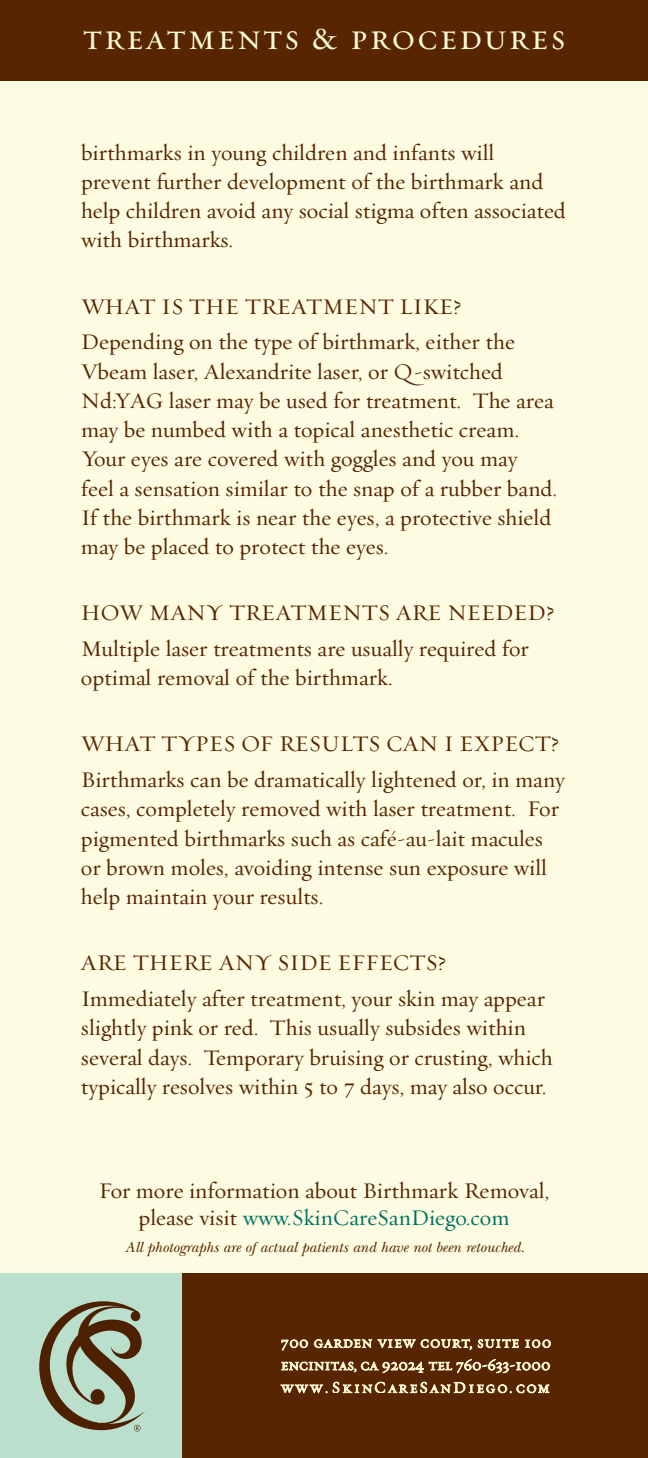
<style>
.page{position:relative;width:648px;height:1458px;background:#fff}
.page>*{position:absolute;margin:0;border:0;box-sizing:border-box;transform-origin:0 0}
.t1{font:36px "Requiem Text HTF Small Caps";letter-spacing:.05em;color:#fcf9d7}
.t2{font:22.5px/29.2px "Requiem Text HTF Roman";color:#572500}
.t3{font:22.5px "Requiem Text HTF Small Caps";color:#572500}
.t4{font:italic 15.3px "New Baskerville";color:#572500}
.s1{color:#007161}
</style>
<div class="page">
<div style="left:0;top:61px;width:648px;height:1235px;background:#fdfbe1"></div>
<div style="left:0;top:1274px;width:202px;height:184px;background:#bae0cd"></div>
<svg style="left:39px;top:1301px;width:106px;height:131px"></svg>
<div style="left:182px;top:1274px;width:466px;height:184px;background:#572500"></div>
<svg style="left:282px;top:1340px;width:26px;height:10px"></svg>
<svg style="left:314px;top:1340px;width:58px;height:8px"></svg>
<svg style="left:378px;top:1340px;width:37px;height:8px"></svg>
<svg style="left:421px;top:1339px;width:51px;height:10px"></svg>
<svg style="left:478px;top:1339px;width:41px;height:9px"></svg>
<svg style="left:525px;top:1340px;width:26px;height:8px"></svg>
<svg style="left:282px;top:1362px;width:141px;height:11px"></svg>
<svg style="left:429px;top:1359px;width:121px;height:14px"></svg>
<svg style="left:281px;top:1385px;width:46px;height:8px"></svg>
<svg style="left:333px;top:1382px;width:216px;height:11px"></svg>
<div style="left:0;top:0;width:648px;height:81px;background:#572500"></div>
<h1 class="t1" style="left:82px;top:16px;width:485px">treatments &amp; procedures</h1>
<p class="t2" style="left:81px;top:137px;width:486px">birthmarks in young children and infants will prevent further development of the birthmark and help children avoid any social stigma often associated with birthmarks.</p>
<p class="t3" style="left:81px;top:293px;width:382px">WHAT IS THE TREATMENT LIKE?</p>
<p class="t2" style="left:81px;top:327px;width:478px">Depending on the type of birthmark, either the Vbeam laser, Alexandrite laser, or Q-switched Nd:YAG laser may be used for treatment. The area may be numbed with a topical anesthetic cream.<br>Your eyes are covered with goggles and you may<br>feel a sensation similar to the snap of a rubber band.<br>If the birthmark is near the eyes, a protective shield may be placed to protect the eyes.</p>
<p class="t3" style="left:81px;top:599px;width:475px">HOW MANY TREATMENTS ARE NEEDED?</p>
<p class="t2" style="left:81px;top:634px;width:449px">Multiple laser treatments are usually required for optimal removal of the birthmark.</p>
<p class="t3" style="left:81px;top:730px;width:480px">WHAT TYPES OF RESULTS CAN I EXPECT?</p>
<p class="t2" style="left:81px;top:765px;width:485px">Birthmarks can be dramatically lightened or, in many cases, completely removed with laser treatment. For pigmented birthmarks such as café-au-lait macules or brown moles, avoiding intense sun exposure will help maintain your results.</p>
<p class="t3" style="left:81px;top:949px;width:366px">ARE THERE ANY SIDE EFFECTS?</p>
<p class="t2" style="left:81px;top:984px;width:473px">Immediately after treatment, your skin may appear slightly pink or red. This usually subsides within several days. Temporary bruising or crusting, which typically resolves within 5 to 7 days, may also occur.</p>
<p class="t2" style="left:99px;top:1177px;width:452px;line-height:27px;text-align:center">For more information about Birthmark Removal, please visit <span class="s1">www.SkinCareSanDiego.com</span></p>
<p class="t4" style="left:125px;top:1242px;width:401px">All photographs are of actual patients and have not been retouched.</p>
</div>
